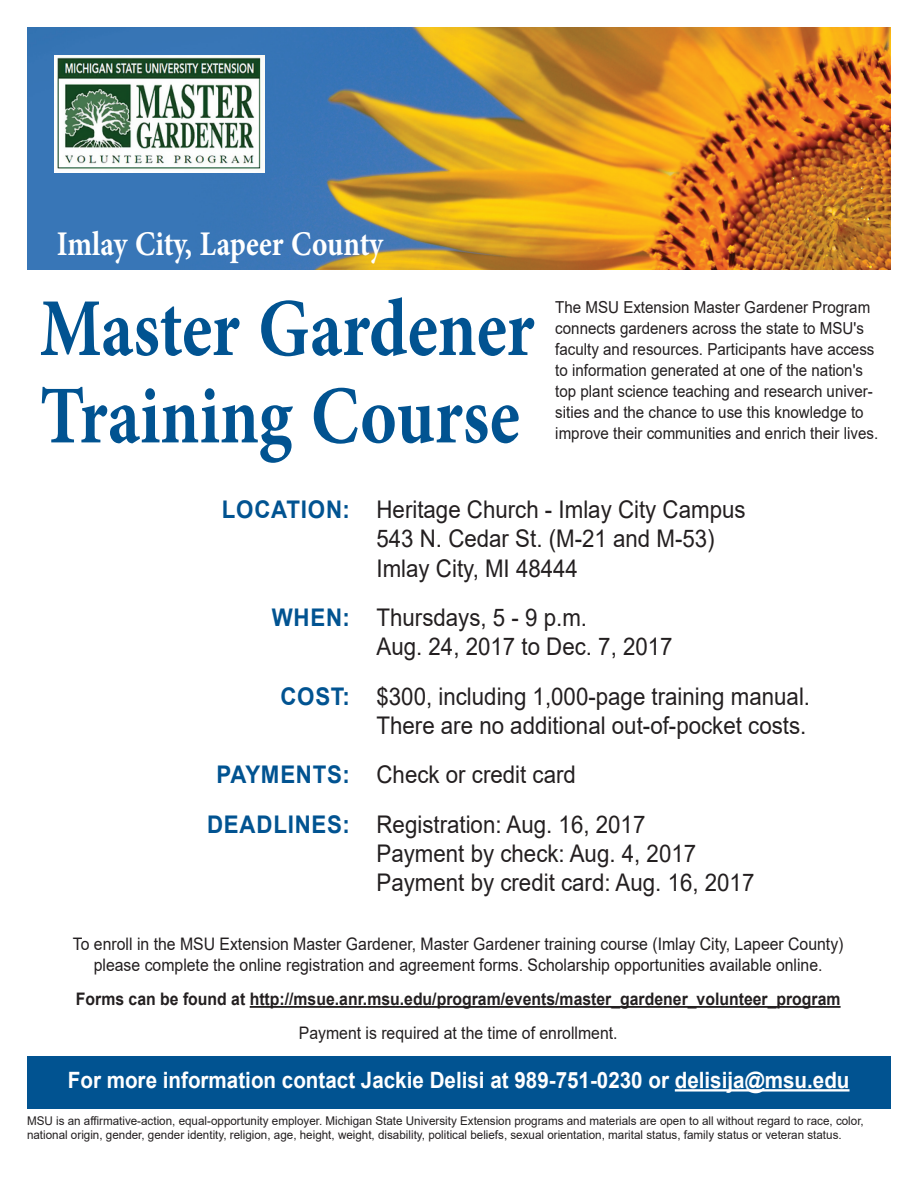
<style>
.page{position:relative;width:918px;height:1188px;background:#fff}
.page>*{position:absolute;margin:0;border:0;box-sizing:border-box;transform-origin:0 0}
.t1{font:700 115.2px/87.4px "Adobe Arabic";color:#015391;scale:.82 1}
.t2{font:700 48.6px "Adobe Arabic";letter-spacing:-.005em;color:#fff;scale:.82 1}
.t3{font:24.3px/29.2px "Arial";color:#231f20;scale:.92 1}
.t4{font:700 22.5px "Arial";color:#fff;scale:.92 1}
.t5{font:17.25px/20.7px "Arial";color:#231f20;text-align:center;scale:.92 1}
.t6{font:700 17.25px "Arial";color:#231f20;scale:.92 1}
.t7{font:16.5px/21px "Arial";color:#231f20;scale:.92 1}
.t8{font:12px/14.4px "Arial";color:#231f20}
.s1{font-weight:700;color:#015391}
</style>
<div class="page">
<img style="left:27px;top:27px;width:864px;height:242px">
<hr style="left:250px;top:1006px;width:591px;height:2px;background:#231f20">
<img style="left:54px;top:56px;width:210px;height:116px">
<div style="left:27px;top:1056px;width:864px;height:52px;background:#015391"></div>
<hr style="left:675px;top:1089px;width:175px;height:3px;background:#fff">
<p class="t2" style="left:57px;top:210px;width:399px">Imlay City, Lapeer County</p>
<p class="t1" style="left:40px;top:272px;width:605px">Master Gardener<br>Training Course</p>
<p class="t7" style="left:555px;top:296px;width:352px">The MSU Extension Master Gardener Program connects gardeners across the state to MSU's faculty and resources. Participants have access to information generated at one of the nation's top plant science teaching and research univer&shy;sities and the chance to use this knowledge to improve their communities and enrich their lives.</p>
<p class="t3" style="left:377px;top:495px;width:403px;text-indent:-155px"><span class="s1">LOCATION:</span> Heritage Church - Imlay City Campus<br>543 N. Cedar St. (M-21 and M-53)<br>Imlay City, MI 48444</p>
<p class="t3" style="left:377px;top:603px;width:323px;text-indent:-105px"><span class="s1">WHEN:</span> Thursdays, 5 - 9 p.m.<br>Aug. 24, 2017 to Dec. 7, 2017</p>
<p class="t3" style="left:280px;top:681px;width:577px;text-align:right"><span class="s1">COST:</span> $300, including 1,000-page training manual.<br>There are no additional out-of-pocket costs.</p>
<p class="t3" style="left:217px;top:760px;width:392px"><span class="s1">PAYMENTS:</span> Check or credit card</p>
<p class="t3" style="left:377px;top:810px;width:412px;text-indent:-169px"><span class="s1">DEADLINES:</span> Registration: Aug. 16, 2017<br>Payment by check: Aug. 4, 2017<br>Payment by credit card: Aug. 16, 2017</p>
<p class="t5" style="left:73px;top:934px;width:839px">To enroll in the MSU Extension Master Gardener, Master Gardener training course (Imlay City, Lapeer County) please complete the online registration and agreement forms. Scholarship opportunities available online.</p>
<p class="t6" style="left:76px;top:987px;width:833px">Forms can be found at http://msue.anr.msu.edu/program/events/master_gardener_volunteer_program</p>
<p class="t5" style="left:299px;top:1023px;width:348px">Payment is required at the time of enrollment.</p>
<p class="t4" style="left:68px;top:1064px;width:851px">For more information contact Jackie Delisi at 989-751-0230 or delisija@msu.edu</p>
<p class="t8" style="left:27px;top:1113px;width:838px">MSU is an affirmative-action, equal-opportunity employer. Michigan State University Extension programs and materials are open to all without regard to race, color, national origin, gender, gender identity, religion, age, height, weight, disability, political beliefs, sexual orientation, marital status, family status or veteran status.</p>
</div>
